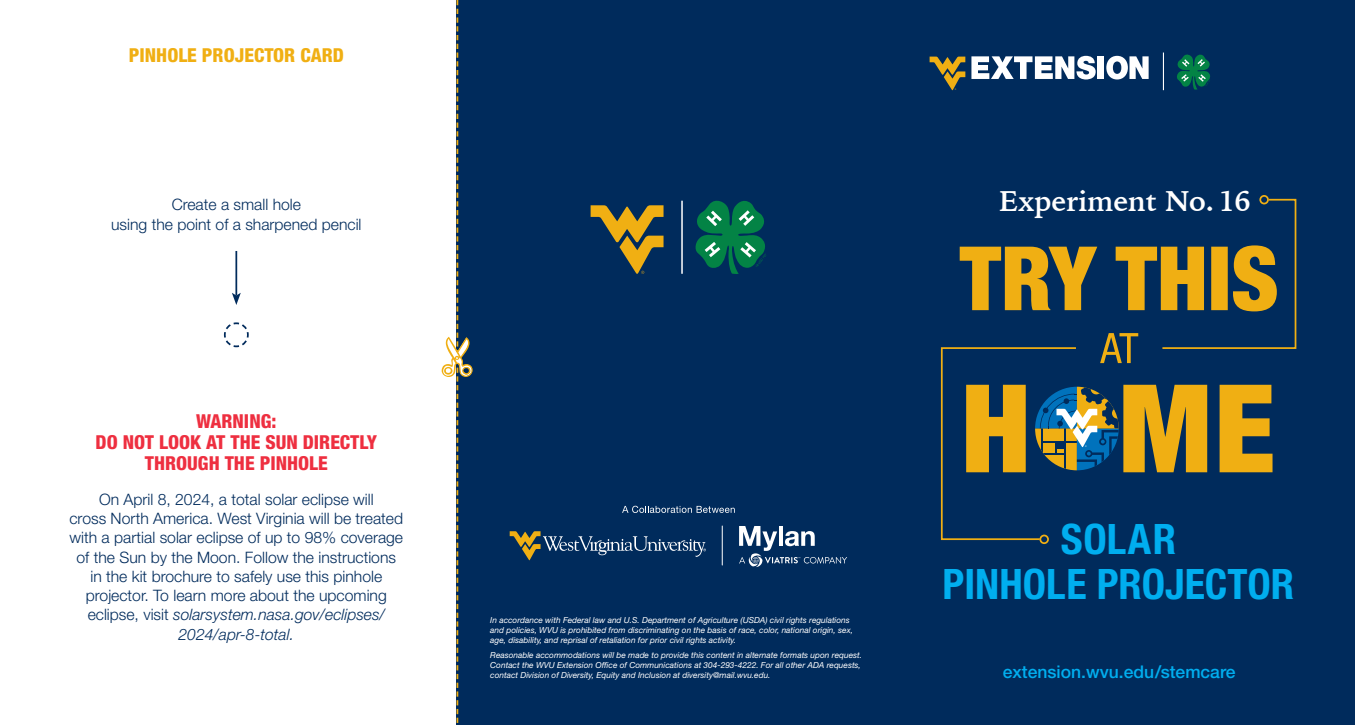
<style>
.page{position:relative;width:1355px;height:725px;background:#fff}
.page>*{position:absolute;margin:0;border:0;box-sizing:border-box;transform-origin:0 0}
.t1{font:700 condensed 42px/45.5px "Helvetica Neue LT Std";color:#00aeef;text-align:center}
.t2{font:700 28.18px "Iowan Old Style BT Pro";color:#fff}
.TEXT{font:800 condensed 19.25px/21px "Helvetica Neue LT Std";color:#ee2f40;text-align:center}
.TEXT-2{font:800 condensed 19.25px "Helvetica Neue LT Std";color:#f0af13}
.t3{font:500 17.5px "Helvetica Neue LT Std";color:#00aeef}
.TEXT-3{font:300 15.75px/19.2px "Helvetica Neue LT Std";color:#002b5c;text-align:center}
.Clauses_Type{font:italic 8.4px/10px "Helvetica Neue LT Std";color:#fff}
.s1{font-style:italic}
</style>
<div class="page">
<div style="left:457px;top:0;width:897px;height:724px;background:#002b5c"></div>
<svg style="left:590px;top:205px;width:73px;height:69px"></svg>
<hr style="left:681px;top:201px;width:2px;height:73px;background:#fff">
<svg style="left:695px;top:200px;width:71px;height:74px"></svg>
<svg style="left:510px;top:531px;width:196px;height:29px"></svg>
<hr style="left:722px;top:526px;width:1px;height:39px;background:#fff">
<svg style="left:739px;top:526px;width:108px;height:41px"></svg>
<svg style="left:622px;top:505px;width:113px;height:8px"></svg>
<svg style="left:940px;top:198px;width:357px;height:343px"></svg>
<div style="left:1039px;top:534px;width:10px;height:10px;border:2px solid #f0af13;border-radius:50%"></div>
<div style="left:1259px;top:195px;width:9px;height:9px;border:2px solid #f0af13;border-radius:50%"></div>
<svg style="left:929px;top:57px;width:36px;height:33px"></svg>
<svg style="left:971px;top:56px;width:124px;height:23px"></svg>
<div style="left:1097px;top:56px;width:7px;height:23px;background:#fff"></div>
<svg style="left:1106px;top:56px;width:42px;height:23px"></svg>
<svg style="left:1177px;top:54px;width:33px;height:36px"></svg>
<hr style="left:1162px;top:52px;width:2px;height:38px;background:#fff">
<svg style="left:223px;top:322px;width:26px;height:26px"></svg>
<hr style="left:235px;top:251px;width:2px;height:44px;background:#002b5c">
<svg style="left:232px;top:293px;width:9px;height:12px"></svg>
<svg style="left:441px;top:0;width:31px;height:724px"></svg>
<p class="TEXT-2" style="left:129px;top:43px;width:216px">PINHOLE PROJECTOR CARD</p>
<p class="TEXT-3" style="left:111px;top:195px;width:252px">Create a small hole<br>using the point of a sharpened pencil</p>
<p class="TEXT" style="left:96px;top:410px;width:283px">WARNING:<br>DO NOT LOOK AT THE SUN DIRECTLY<br>THROUGH THE PINHOLE</p>
<p class="TEXT-3" style="left:69px;top:489px;width:335px">On April 8, 2024, a total solar eclipse will<br>cross North America. West Virginia will be treated with a partial solar eclipse of up to 98% coverage of the Sun by the Moon. Follow the instructions in the kit brochure to safely use this pinhole projector. To learn more about the upcoming eclipse, visit <span class="s1">solarsystem.nasa.gov/eclipses/ 2024/apr-8-total.</span></p>
<p class="t2" style="left:999px;top:182px;width:253px">Experiment No. 16</p>
<p class="Clauses_Type" style="left:490px;top:615px;width:364px">In accordance with Federal law and U.S. Department of Agriculture (USDA) civil rights regulations and policies, WVU is prohibited from discriminating on the basis of race, color, national origin, sex, age, disability, and reprisal of retaliation for prior civil rights activity.</p>
<p class="Clauses_Type" style="left:490px;top:649px;width:373px">Reasonable accommodations will be made to provide this content in alternate formats upon request.<br>Contact the WVU Extension Office of Communications at 304-293-4222. For all other ADA requests, contact Division of Diversity, Equity and Inclusion at diversity@mail.wvu.edu.</p>
<p class="t1" style="left:942px;top:515px;width:353px">SOLAR<br>PINHOLE PROJECTOR</p>
<p class="t3" style="left:1002px;top:661px;width:234px">extension.wvu.edu/stemcare</p>
</div>
